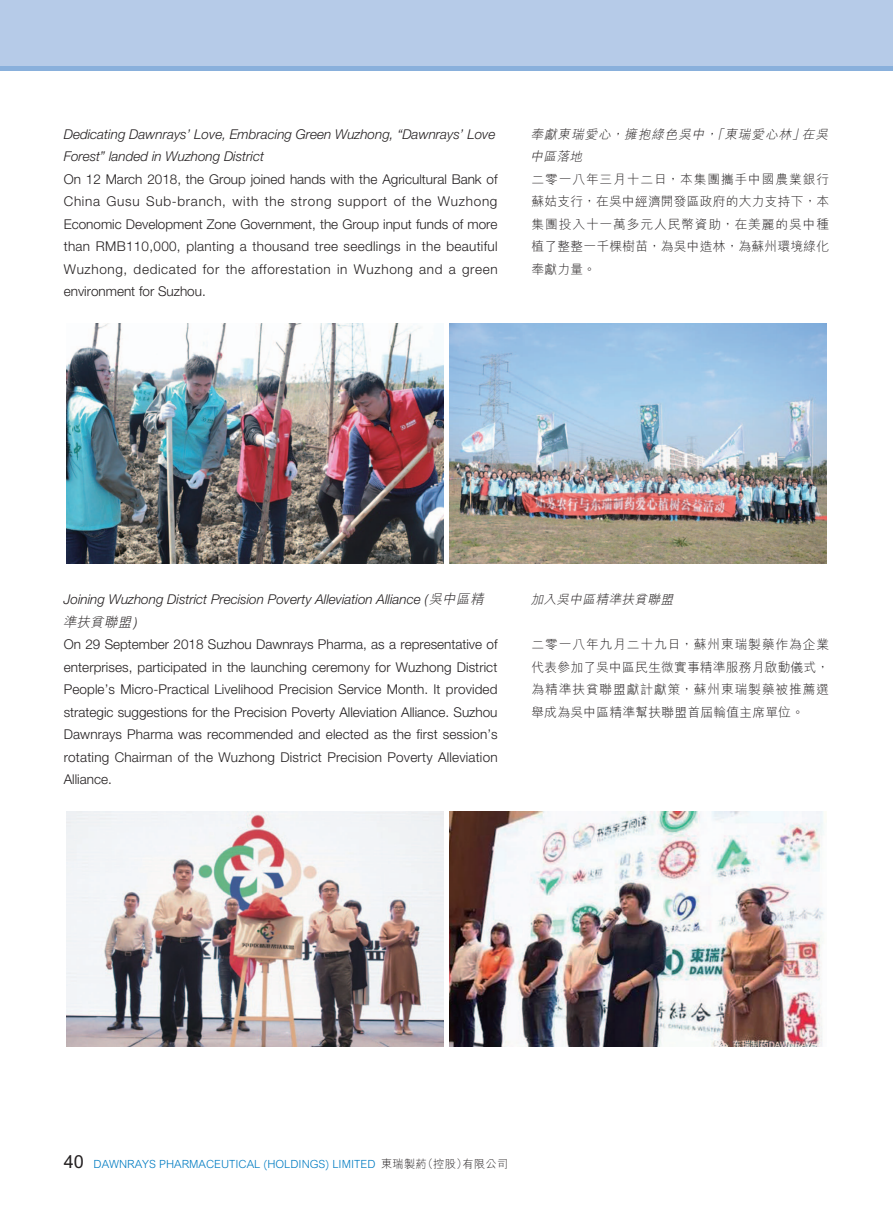
<style>
.page{position:relative;width:893px;height:1212px;background:#fff}
.page>*{position:absolute;margin:0;border:0;box-sizing:border-box;transform-origin:0 0}
._00_txt_E{font:300 13.5px/22.5px "Helvetica Neue LT Std";letter-spacing:.015em;color:#231f20;text-align:justify}
._03_H3_E{font:italic 300 13.5px/22.5px "Helvetica Neue LT Std";color:#231f20}
._000_txt_C{font:300 12.75px/22.5px "M Hei HK";letter-spacing:.02em;color:#231f20;text-align:justify}
._003_H3_C{font:italic 300 12.75px/22.5px "M Hei HK";color:#231f20}
.t1{font:300 11.25px "M Hei HK";color:#007cc2}
.s1{font-family:"M Hei HK"}
.s2{font-weight:500;font-size:18px;color:#231f20}
.s3{color:#231f20}
</style>
<div class="page">
<div style="left:0;top:0;width:893px;height:67px;background:#b6cbe8"></div>
<hr style="left:0;top:67px;width:893px;height:4px;background:#89b0dc">
<img style="left:67px;top:324px;width:377px;height:240px">
<img style="left:449px;top:324px;width:377px;height:240px">
<img style="left:67px;top:811px;width:377px;height:236px">
<img style="left:449px;top:811px;width:375px;height:236px">
<p class="_03_H3_E" style="left:64px;top:123px;width:433px">Dedicating Dawnrays’ Love, Embracing Green Wuzhong, “Dawnrays’ Love<br>Forest” landed in Wuzhong District</p>
<p class="_00_txt_E" style="left:64px;top:167px;width:435px">On 12 March 2018, the Group joined hands with the Agricultural Bank of China Gusu Sub-branch, with the strong support of the Wuzhong Economic Development Zone Government, the Group input funds of more than RMB110,000, planting a thousand tree seedlings in the beautiful Wuzhong, dedicated for the afforestation in Wuzhong and a green environment for Suzhou.</p>
<p class="_003_H3_C" style="left:530px;top:123px;width:302px">奉獻東瑞愛心，擁抱綠色吳中，「東瑞愛心林」在吳中區落地</p>
<p class="_000_txt_C" style="left:531px;top:168px;width:299px">二零一八年三月十二日，本集團攜手中國農業銀行蘇姑支行，在吳中經濟開發區政府的大力支持下，本集團投入十一萬多元人民幣資助，在美麗的吳中種植了整整一千棵樹苗，為吳中造林，為蘇州環境綠化奉獻力量。</p>
<p class="_03_H3_E" style="left:63px;top:588px;width:425px">Joining Wuzhong District Precision Poverty Alleviation Alliance (<span class="s1">吳中區精準扶貧聯盟</span> )</p>
<p class="_00_txt_E" style="left:64px;top:633px;width:435px">On 29 September 2018 Suzhou Dawnrays Pharma, as a representative of enterprises, participated in the launching ceremony for Wuzhong District People’s Micro-Practical Livelihood Precision Service Month. It provided strategic suggestions for the Precision Poverty Alleviation Alliance. Suzhou Dawnrays Pharma was recommended and elected as the first session’s rotating Chairman of the Wuzhong District Precision Poverty Alleviation Alliance.</p>
<p class="_003_H3_C" style="left:530px;top:588px;width:147px">加入吳中區精準扶貧聯盟</p>
<p class="_000_txt_C" style="left:531px;top:633px;width:299px">二零一八年九月二十九日，蘇州東瑞製藥作為企業代表參加了吳中區民生微實事精準服務月啟動儀式，為精準扶貧聯盟獻計獻策，蘇州東瑞製藥被推薦選舉成為吳中區精準幫扶聯盟首屆輪值主席單位。</p>
<p class="t1" style="left:64px;top:1158px;width:446px"><span class="s2">40</span> DAWNRAYS PHARMACEUTICAL (HOLDINGS) LIMITED <span class="s3">東瑞製葯（控股）有限公司</span></p>
</div>
